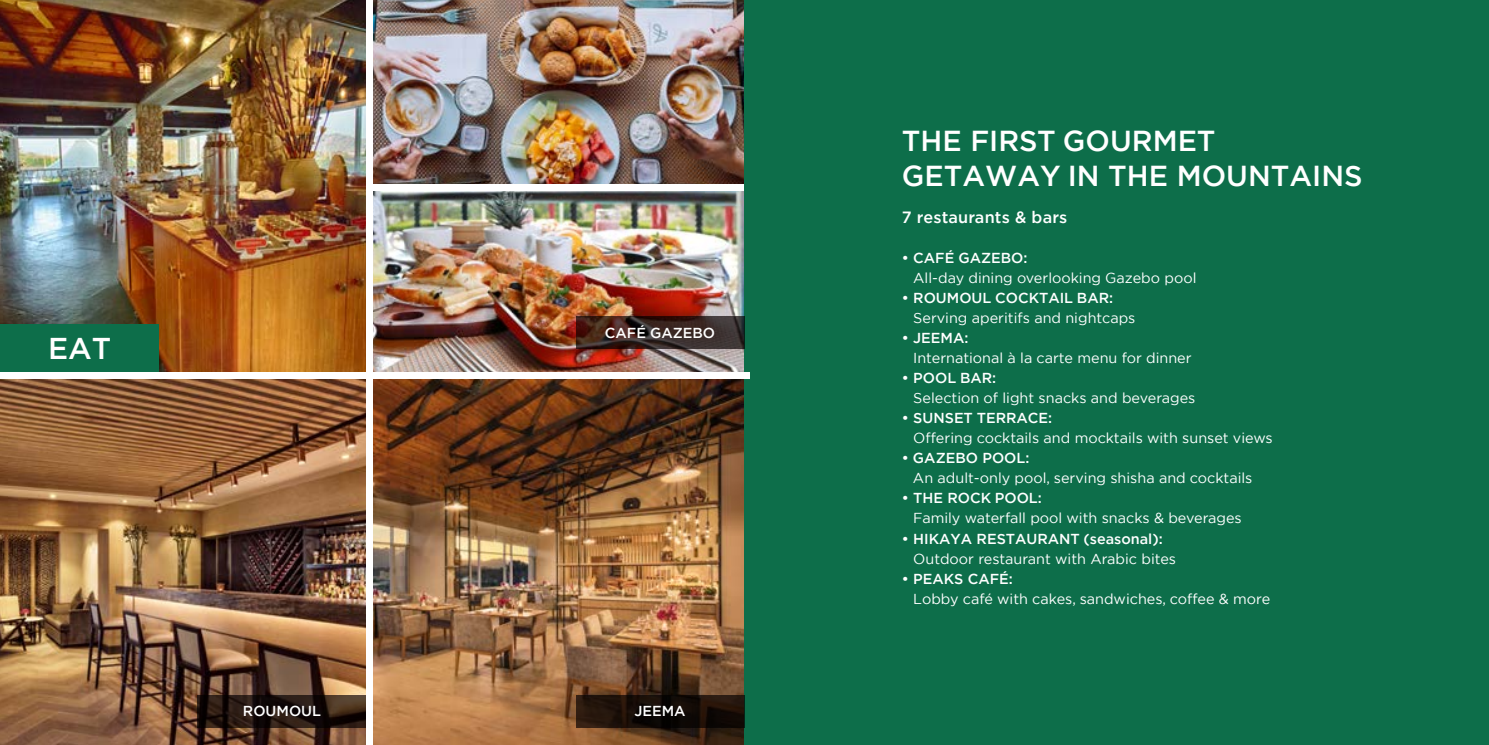
<style>
.page{position:relative;width:1489px;height:745px;background:#fff}
.page>*{position:absolute;margin:0;border:0;box-sizing:border-box;transform-origin:0 0}
.t1{font:500 30px "Gotham";color:#fff}
.t2{font:500 28.75px/34.5px "Gotham";color:#fff}
.t3{font:500 16.25px "Gotham";letter-spacing:.01em;color:#fff}
.t4{font:14.38px "Gotham";color:#fff}
.t5{font:500 14.38px "Gotham";color:#fff}
</style>
<div class="page">
<img style="left:0;top:0;width:366px;height:744px">
<img style="left:373px;top:0;width:371px;height:184px">
<img style="left:373px;top:191px;width:371px;height:181px">
<img style="left:373px;top:379px;width:371px;height:365px">
<div style="left:744px;top:0;width:744px;height:744px;background:#0d6e4a"></div>
<div style="left:0;top:324px;width:158px;height:48px;background:#0d6e4a"></div>
<svg style="left:575px;top:694px;width:169px;height:32px;background:#1b1009"></svg>
<svg style="left:575px;top:316px;width:169px;height:32px;background:#3b2723"></svg>
<svg style="left:197px;top:694px;width:169px;height:32px;background:#261912"></svg>
<div style="left:0;top:372px;width:749px;height:7px;background:#fff"></div>
<h1 class="t1" style="left:48px;top:329px;width:65px">EAT</h1>
<p class="t5" style="left:243px;top:701px;width:80px">ROUMOUL</p>
<p class="t5" style="left:605px;top:323px;width:112px">CAFÉ GAZEBO</p>
<p class="t5" style="left:634px;top:701px;width:53px">JEEMA</p>
<h2 class="t2" style="left:901px;top:123px;width:462px">THE FIRST GOURMET<br>GETAWAY IN THE MOUNTAINS</h2>
<p class="t3" style="left:901px;top:206px;width:167px">7 restaurants &amp; bars</p>
<p class="t5" style="left:901px;top:248px;width:127px">• CAFÉ GAZEBO:</p>
<p class="t4" style="left:913px;top:269px;width:285px">All-day dining overlooking Gazebo pool</p>
<p class="t5" style="left:901px;top:288px;width:213px">• ROUMOUL COCKTAIL BAR:</p>
<p class="t4" style="left:913px;top:309px;width:224px">Serving aperitifs and nightcaps</p>
<p class="t5" style="left:901px;top:328px;width:68px">• JEEMA:</p>
<p class="t4" style="left:913px;top:349px;width:280px">International à la carte menu for dinner</p>
<p class="t5" style="left:901px;top:368px;width:96px">• POOL BAR:</p>
<p class="t4" style="left:913px;top:389px;width:283px">Selection of light snacks and beverages</p>
<p class="t5" style="left:901px;top:408px;width:152px">• SUNSET TERRACE:</p>
<p class="t4" style="left:913px;top:429px;width:361px">Offering cocktails and mocktails with sunset views</p>
<p class="t5" style="left:901px;top:448px;width:129px">• GAZEBO POOL:</p>
<p class="t4" style="left:912px;top:469px;width:341px">An adult-only pool, serving shisha and cocktails</p>
<p class="t5" style="left:901px;top:488px;width:141px">• THE ROCK POOL:</p>
<p class="t4" style="left:913px;top:509px;width:330px">Family waterfall pool with snacks &amp; beverages</p>
<p class="t5" style="left:901px;top:528px;width:262px">• HIKAYA RESTAURANT (seasonal):</p>
<p class="t4" style="left:913px;top:549px;width:264px">Outdoor restaurant with Arabic bites</p>
<p class="t5" style="left:901px;top:568px;width:112px">• PEAKS CAFÉ:</p>
<p class="t4" style="left:913px;top:589px;width:358px">Lobby café with cakes, sandwiches, coffee &amp; more</p>
</div>
